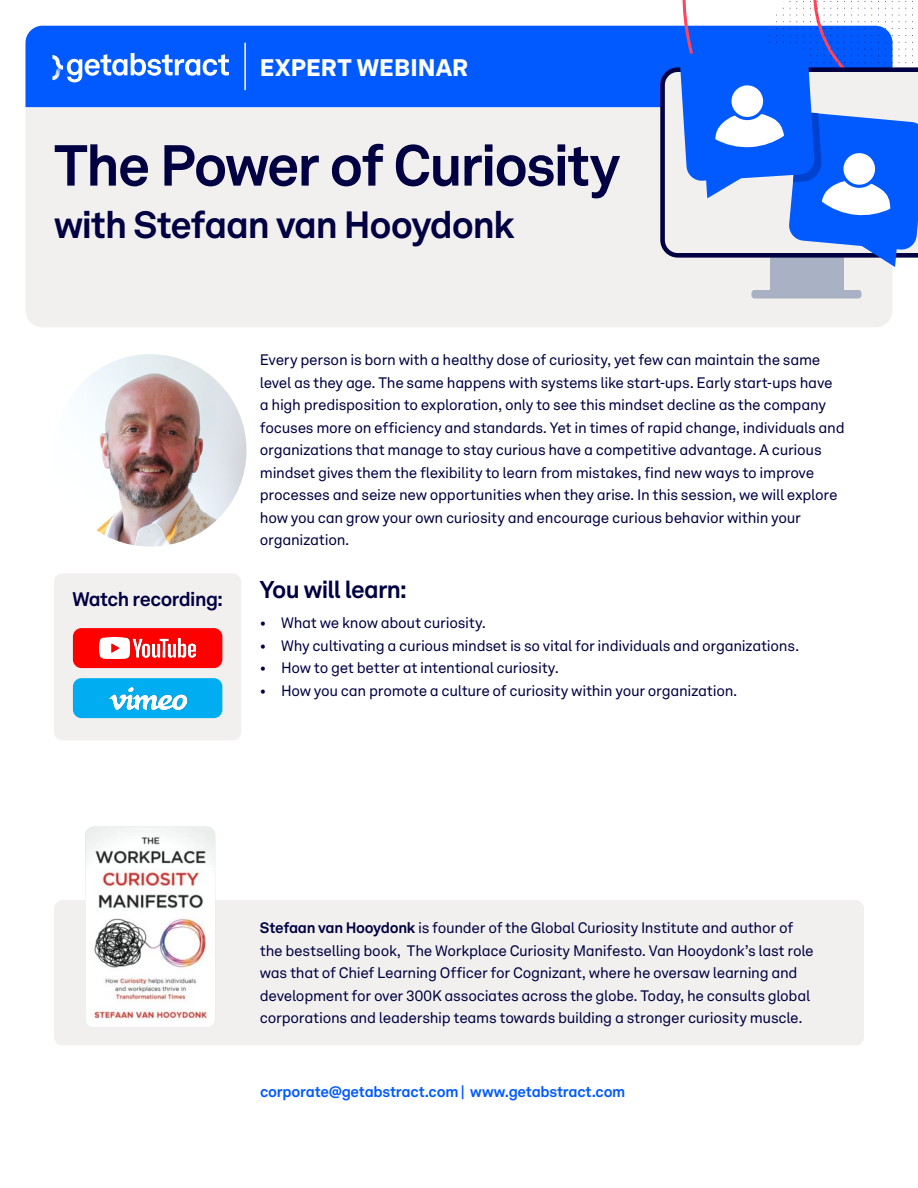
<style>
.page{position:relative;width:918px;height:1188px;background:#fff}
.page>*{position:absolute;margin:0;border:0;box-sizing:border-box;transform-origin:0 0}
.t1{font:700 57px "Akkurat LL";letter-spacing:-.035em;color:#000042}
.t2{font:700 37.5px "Akkurat LL";letter-spacing:-.035em;color:#000042}
.t3{font:700 24px "Akkurat LL";letter-spacing:-.03em;color:#000042}
.t4{font:900 23.7px "Akkurat LL";letter-spacing:.01em;color:#fff}
.t5{font:700 19.5px "Akkurat LL";letter-spacing:-.025em;color:#000042}
.t6{font:15px/22.5px "Akkurat LL";letter-spacing:-.02em;color:#000042}
.t7{font:700 15px "Akkurat LL";letter-spacing:-.015em;color:#005aff}
.s1{font-weight:700}
</style>
<div class="page">
<div style="left:54px;top:900px;width:810px;height:145px;background:#f1f0ee;border-radius:9px"></div>
<div style="left:26px;top:26px;width:866px;height:301px;background:#f1f0ee;border-radius:17px"></div>
<div style="left:26px;top:26px;width:655px;height:81px;background:#005aff"></div>
<hr style="left:244px;top:43px;width:2px;height:47px;background:#fff">
<svg style="left:52px;top:53px;width:177px;height:29px"></svg>
<svg style="left:681px;top:0;width:232px;height:42px"></svg>
<svg style="left:899px;top:15px;width:7px;height:7px"></svg>
<svg style="left:865px;top:15px;width:7px;height:7px"></svg>
<svg style="left:824px;top:15px;width:7px;height:7px"></svg>
<svg style="left:790px;top:15px;width:7px;height:7px"></svg>
<svg style="left:763px;top:15px;width:7px;height:7px"></svg>
<div style="left:770px;top:255px;width:73px;height:35px;background:#a9b2c4"></div>
<svg style="left:660px;top:67px;width:20px;height:191px"></svg>
<svg style="left:680px;top:42px;width:238px;height:225px"></svg>
<div style="left:752px;top:290px;width:109px;height:9px;background:#a9b2c4;border-radius:3px"></div>
<img style="left:54px;top:354px;width:193px;height:193px;border-radius:96px">
<div style="left:54px;top:573px;width:187px;height:167px;background:#f1f0ee;border-radius:9px"></div>
<img style="left:85px;top:827px;width:130px;height:200px">
<div style="left:73px;top:628px;width:149px;height:40px;background:#f00;border-radius:9px"></div>
<img style="left:99px;top:637px;width:97px;height:22px">
<div style="left:73px;top:678px;width:149px;height:40px;background:#00adf0;border-radius:9px"></div>
<img style="left:109px;top:687px;width:77px;height:22px">
<h3 class="t4" style="left:260px;top:48px;width:210px">EXPERT WEBINAR</h3>
<h1 class="t1" style="left:54px;top:121px;width:568px">The Power of Curiosity</h1>
<h2 class="t2" style="left:54px;top:196px;width:462px">with Stefaan van Hooydonk</h2>
<h3 class="t5" style="left:72px;top:585px;width:152px">Watch recording:</h3>
<p class="t6" style="left:260px;top:348px;width:586px">Every person is born with a healthy dose of curiosity, yet few can maintain the same level as they age. The same happens with systems like start-ups. Early start-ups have a high predisposition to exploration, only to see this mindset decline as the company focuses more on efficiency and standards. Yet in times of rapid change, individuals and organizations that manage to stay curious have a competitive advantage. A curious mindset gives them the flexibility to learn from mistakes, find new ways to improve processes and seize new opportunities when they arise. In this session, we will explore how you can grow your own curiosity and encourage curious behavior within your organization.</p>
<h3 class="t3" style="left:260px;top:571px;width:149px">You will learn:</h3>
<p class="t6" style="left:260px;top:611px;width:228px">• What we know about curiosity.</p>
<p class="t6" style="left:260px;top:633px;width:541px">• Why cultivating a curious mindset is so vital for individuals and organizations.</p>
<p class="t6" style="left:260px;top:656px;width:301px">• How to get better at intentional curiosity.</p>
<p class="t6" style="left:260px;top:678px;width:479px">• How you can promote a culture of curiosity within your organization.</p>
<p class="t6" style="left:260px;top:916px;width:555px"><span class="s1">Stefaan van Hooydonk</span> is founder of the Global Curiosity Institute and author of the bestselling book, The Workplace Curiosity Manifesto. Van Hooydonk’s last role was that of Chief Learning Officer for Cognizant, where he oversaw learning and development for over 300K associates across the globe. Today, he consults global corporations and leadership teams towards building a stronger curiosity muscle.</p>
<p class="t7" style="left:260px;top:1080px;width:367px">corporate@getabstract.com | www.getabstract.com</p>
</div>
